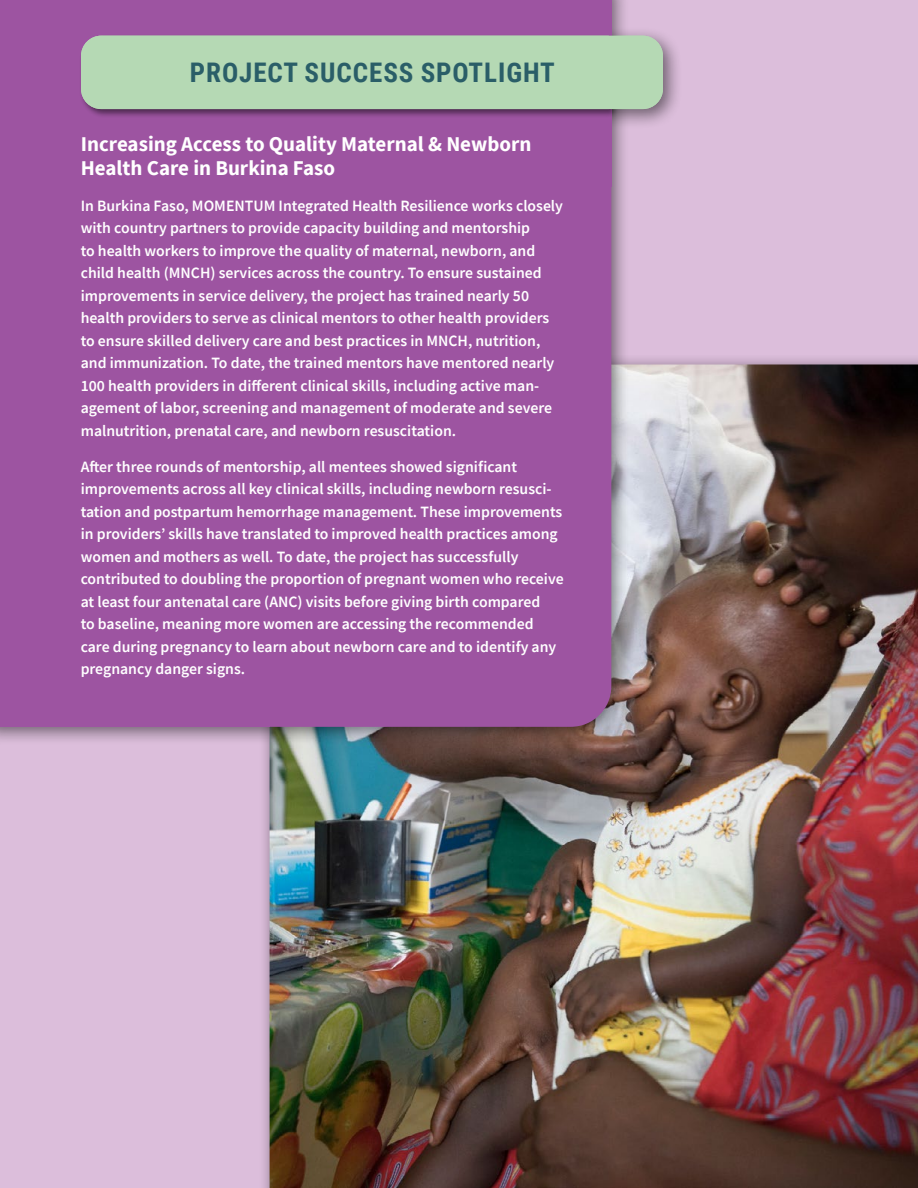
<style>
.page{position:relative;width:918px;height:1188px;background:#dcbedb}
.page>*{position:absolute;margin:0;border:0;box-sizing:border-box;transform-origin:0 0}
.t1{font:700 27px "Roboto Condensed";letter-spacing:.035em;color:#2a5e68}
.t2{font:700 21px/24px "Source Sans Pro";color:#fff}
.t3{font:600 15.75px/22.5px "Source Sans Pro";color:#fff}
</style>
<div class="page">
<div style="left:72px;top:26px;width:611px;height:103px;background:#000;opacity:.5"></div>
<img style="left:270px;top:364px;width:648px;height:824px">
<div style="left:0;top:0;width:630px;height:746px;background:#000;opacity:.5"></div>
<div style="left:0;top:0;width:611px;height:187px;background:#9d54a1"></div>
<div style="left:0;top:0;width:270px;height:727px;background:#9d54a1"></div>
<div style="left:270px;top:187px;width:341px;height:540px;background:#9d54a1"></div>
<div style="left:80px;top:34px;width:538px;height:84px;background:#000;opacity:.5"></div>
<div style="left:81px;top:36px;width:582px;height:73px;background:#b5d9b4;border-radius:20px"></div>
<h1 class="t1" style="left:190px;top:53px;width:367px">PROJECT SUCCESS SPOTLIGHT</h1>
<h2 class="t2" style="left:81px;top:131px;width:452px">Increasing Access to Quality Maternal &amp; Newborn<br>Health Care in Burkina Faso</h2>
<p class="t3" style="left:81px;top:194px;width:484px">In Burkina Faso, MOMENTUM Integrated Health Resilience works closely with country partners to provide capacity building and mentorship<br>to health workers to improve the quality of maternal, newborn, and child health (MNCH) services across the country. To ensure sustained improvements in service delivery, the project has trained nearly 50 health providers to serve as clinical mentors to other health providers to ensure skilled delivery care and best practices in MNCH, nutrition, and immunization. To date, the trained mentors have mentored nearly 100 health providers in different clinical skills, including active man&shy;agement of labor, screening and management of moderate and severe malnutrition, prenatal care, and newborn resuscitation.</p>
<p class="t3" style="left:81px;top:455px;width:485px">After three rounds of mentorship, all mentees showed significant improvements across all key clinical skills, including newborn resusci&shy;tation and postpartum hemorrhage management. These improvements in providers’ skills have translated to improved health practices among women and mothers as well. To date, the project has successfully contributed to doubling the proportion of pregnant women who receive at least four antenatal care (ANC) visits before giving birth compared<br>to baseline, meaning more women are accessing the recommended care during pregnancy to learn about newborn care and to identify any pregnancy danger signs.</p>
</div>
